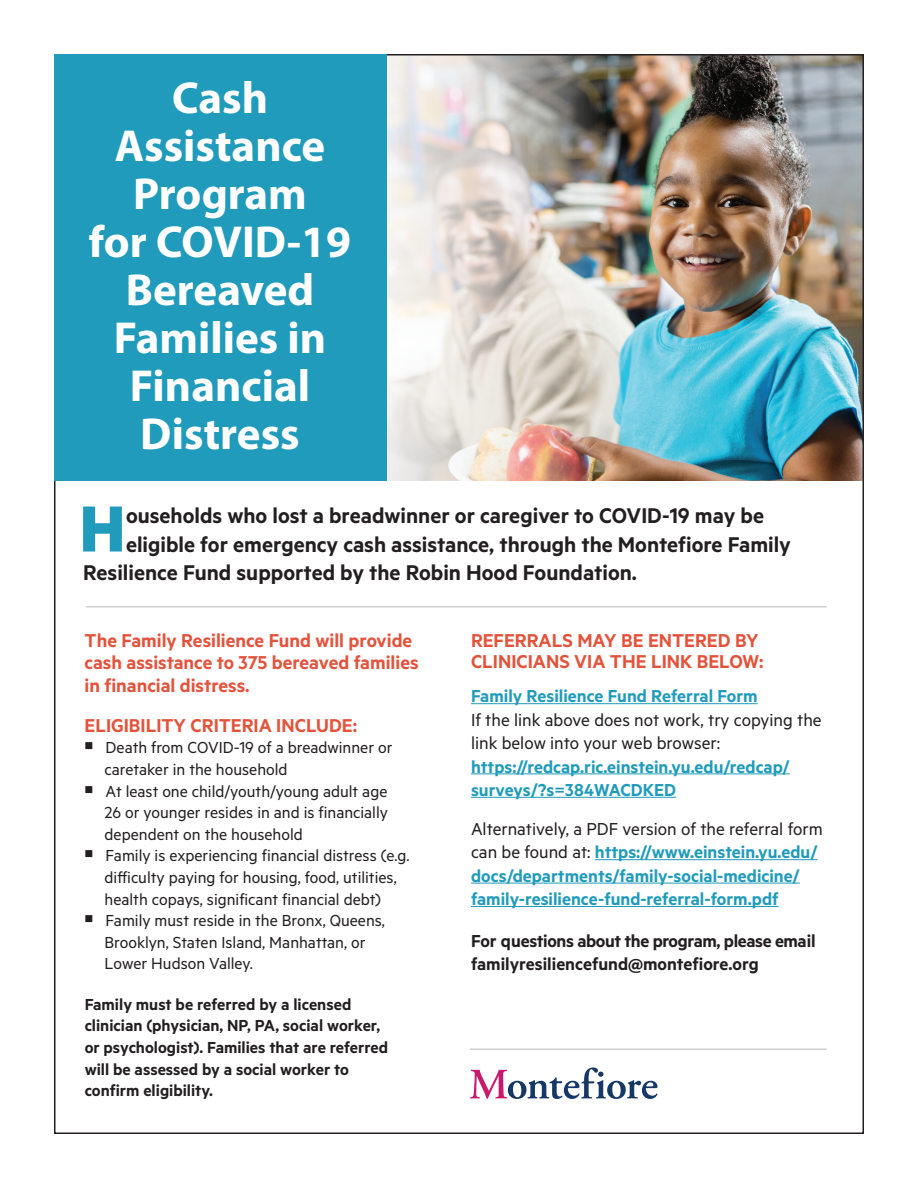
<style>
.page{position:relative;width:918px;height:1188px;background:#fff}
.page>*{position:absolute;margin:0;border:0;box-sizing:border-box;transform-origin:0 0}
.t1{font:66.75px "Myriad Variable Concept";color:#209bbb}
.t2{font:45px/48px "Myriad Variable Concept";letter-spacing:.195em;color:#fff;text-align:center}
.t3{font:600 24px "Metric";color:#231f20}
.t4{font:600 21px/22.5px "Metric";color:#e3533c}
.t5{font:600 19.5px/23.4px "Metric";color:#209bbb}
.t6{font:600 19.5px/23.4px "Metric";letter-spacing:-.005em;color:#231f20}
.t7{font:19.5px/23.4px "Metric";color:#231f20}
.t8{font:18px/21.6px "Metric";color:#231f20}
.t9{font:600 18px/21.6px "Metric";color:#231f20}
.s1{font-weight:400;color:#231f20}
</style>
<div class="page">
<img style="left:606px;top:57px;width:255px;height:424px">
<hr style="left:471px;top:703px;width:287px;height:1px;background:#209bbb">
<hr style="left:471px;top:774px;width:319px;height:1px;background:#209bbb">
<hr style="left:471px;top:797px;width:205px;height:1px;background:#209bbb">
<hr style="left:595px;top:859px;width:223px;height:1px;background:#209bbb">
<hr style="left:471px;top:883px;width:329px;height:1px;background:#209bbb">
<hr style="left:471px;top:906px;width:308px;height:1px;background:#209bbb">
<img style="left:405px;top:57px;width:201px;height:424px">
<svg style="left:386px;top:57px;width:19px;height:424px;fill:#f4f1ed"></svg>
<div style="left:54px;top:54px;width:332px;height:427px;background:#209bbb"></div>
<hr style="left:86px;top:606px;width:740px;height:2px;background:#cbccce">
<svg style="left:470px;top:1067px;width:188px;height:32px"></svg>
<hr style="left:470px;top:1048px;width:356px;height:2px;background:#cbccce">
<h2 class="t2" style="left:89px;top:74px;width:255px">Cash<br>Assistance<br>Program<br>for COVID-19<br>Bereaved<br>Families in<br>Financial<br>D istress</h2>
<h1 class="t1" style="left:79px;top:490px;width:30px">H</h1>
<h3 class="t3" style="left:126px;top:501px;width:640px">ouseholds who lost a breadwinner or caregiver to COVID-19 may be</h3>
<h3 class="t3" style="left:126px;top:530px;width:666px">eligible for emergency cash assistance, through the Montefiore Family</h3>
<h3 class="t3" style="left:83px;top:559px;width:555px">Resilience Fund supported by the Robin Hood Foundation.</h3>
<p class="t4" style="left:85px;top:628px;width:335px">The Family Resilience Fund will provide cash assistance to 375 bereaved families in financial distress.</p>
<p class="t4" style="left:85px;top:713px;width:274px">ELIGIBILITY CRITERIA INCLUDE:</p>
<p class="t8" style="left:105px;top:736px;width:289px;text-indent:-20px">■ Death from COVID-19 of a breadwinner or caretaker in the household</p>
<p class="t8" style="left:105px;top:779px;width:285px;text-align:justify;text-indent:-20px">■ At least one child/youth/young adult age 26 or younger resides in and is financially dependent on the household</p>
<p class="t8" style="left:85px;top:844px;width:326px;text-align:center">■ Family is experiencing financial distress (e.g. difficulty paying for housing, food, utilities, health copays, significant financial debt)</p>
<p class="t8" style="left:105px;top:909px;width:282px;text-indent:-20px">■ Family must reside in the Bronx, Queens,<br>Brooklyn, Staten Island, Manhattan, or<br>Lower Hudson Valley.</p>
<p class="t9" style="left:85px;top:993px;width:305px">Family must be referred by a licensed clinician (physician, NP, PA, social worker, or psychologist). Families that are referred will be assessed by a social worker to confirm eligibility.</p>
<p class="t4" style="left:471px;top:629px;width:294px;line-height:21px">REFERRALS MAY BE ENTERED BY<br>CLINICIANS VIA THE LINK BELOW:</p>
<p class="t5" style="left:471px;top:684px;width:288px">Family Resilience Fund Referral Form</p>
<p class="t7" style="left:471px;top:707px;width:352px">If the link above does not work, try copying the link below into your web browser:</p>
<p class="t5" style="left:471px;top:754px;width:320px">https://redcap.ric.einstein.yu.edu/redcap/ surveys/?s=384WACDKED</p>
<p class="t5" style="left:471px;top:817px;width:353px"><span class="s1">Alternatively, a PDF version of the referral form can be found at:</span> https://www.einstein.yu.edu/ docs/departments/family-social-medicine/ family-resilience-fund-referral-form.pdf</p>
<p class="t6" style="left:471px;top:928px;width:346px">For questions about the program, please email familyresiliencefund@montefiore.org</p>
</div>
